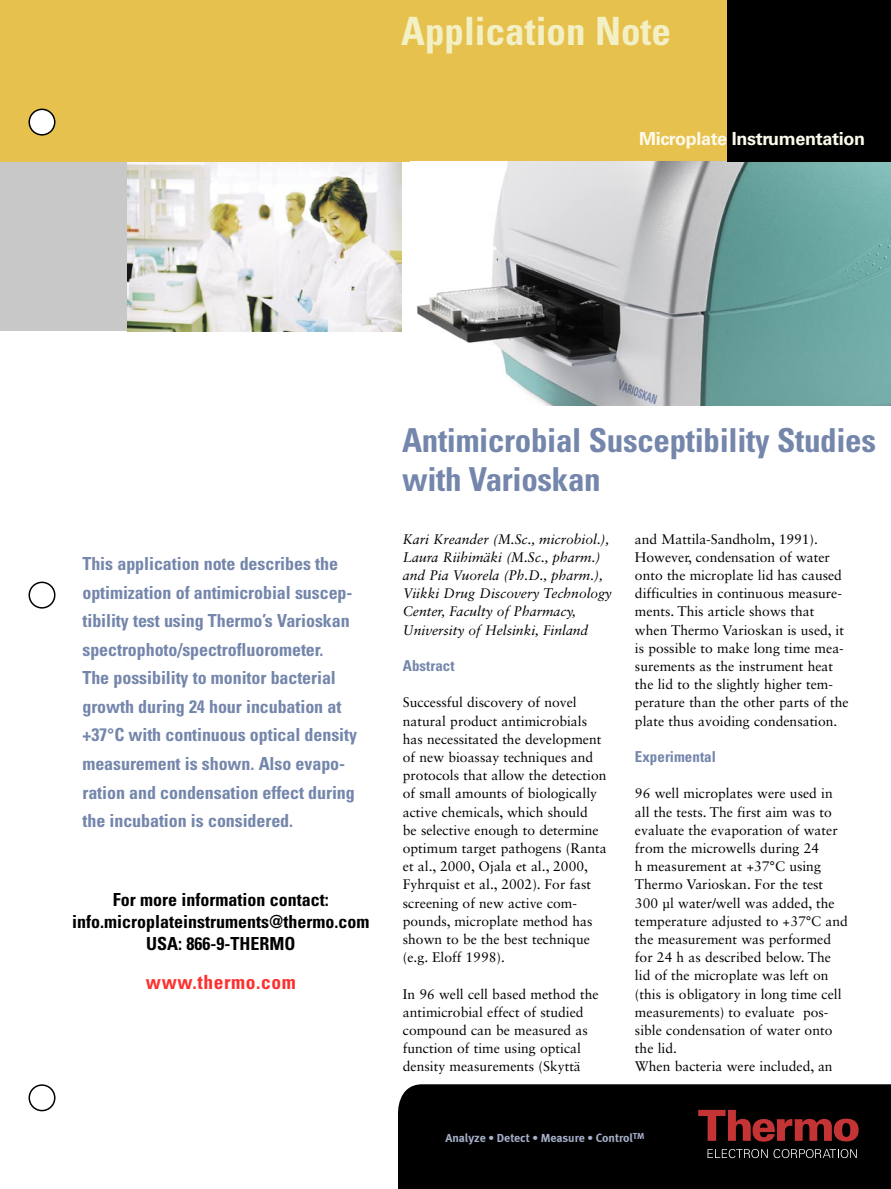
<style>
.page{position:relative;width:891px;height:1189px;background:#fff}
.page>*{position:absolute;margin:0;border:0;box-sizing:border-box;transform-origin:0 0}
.t1{font:700 condensed 39px "Univers LT Std";color:#f3f0c5}
.HEADLINE{font:700 condensed 33px/39px "Univers LT Std";letter-spacing:-.01em;color:#7486ab}
.t2{font:700 condensed 19.5px "Univers LT Std";letter-spacing:.03em;color:#ff2f2e}
.Intro_information{font:700 condensed 18px/28.5px "Univers LT Std";letter-spacing:-.005em;color:#7486ab}
.t3{font:700 condensed 18px "Univers LT Std";color:#000}
.t4{font:700 18px "Univers LT Std";letter-spacing:-.02em;color:#fdfaec}
.SUB_head{font:700 condensed 15px "Univers LT Std";color:#7486ab}
.body_copy{font:13.8px/18.1px "Sabon LT Std";color:#000}
.t5{font:italic 13.8px/18.1px "Sabon LT Std";color:#000}
.t6{font:12px "Meta Bold LF";letter-spacing:-.005em;color:#a6b0ca}
</style>
<div class="page">
<div style="left:0;top:0;width:891px;height:162px;background:#e7c14d"></div>
<div style="left:0;top:162px;width:891px;height:169px;background:#c8c8c8"></div>
<div style="left:29px;top:1083px;width:26px;height:27px;border:2px solid #000;border-radius:50%"></div>
<div style="left:29px;top:581px;width:26px;height:27px;border:2px solid #000;border-radius:50%"></div>
<div style="left:29px;top:109px;width:26px;height:26px;background:#fff;border-radius:50%"></div>
<div style="left:28px;top:109px;width:27px;height:26px;border:2px solid #000;border-radius:50%"></div>
<img style="left:410px;top:162px;width:481px;height:243px">
<div style="left:727px;top:0;width:164px;height:162px;background:#000"></div>
<div style="left:398px;top:1084px;width:493px;height:104px;background:#000"></div>
<svg style="left:698px;top:1109px;width:161px;height:32px;background:#571717"></svg>
<svg style="left:707px;top:1148px;width:150px;height:9px"></svg>
<img style="left:127px;top:162px;width:274px;height:169px">
<p class="t1" style="left:401px;top:7px;width:271px">Application Note</p>
<p class="t4" style="left:639px;top:128px;width:228px">Microplate Instrumentation</p>
<p class="Intro_information" style="left:82px;top:549px;width:276px">This application note describes the optimization of antimicrobial suscep&shy;tibility test using Thermo’s Varioskan spectrophoto/spectrofluorometer.<br>The possibility to monitor bacterial growth during 24 hour incubation at +37°C with continuous optical density measurement is shown. Also evapo&shy;ration and condensation effect during the incubation is considered.</p>
<p class="t3" style="left:113px;top:888px;width:218px">For more information contact:</p>
<p class="t3" style="left:72px;top:910px;width:299px">info.microplateinstruments@thermo.com</p>
<p class="t3" style="left:146px;top:931px;width:151px">USA: 866-9-THERMO</p>
<p class="t2" style="left:146px;top:970px;width:151px">www.thermo.com</p>
<p class="HEADLINE" style="left:402px;top:420px;width:475px">Antimicrobial Susceptibility Studies with Varioskan</p>
<p class="t5" style="left:403px;top:529px;width:211px">Kari Kreander (M.Sc., microbiol.), Laura Riihimäki (M.Sc., pharm.) and Pia Vuorela (Ph.D., pharm.), Viikki Drug Discovery Technology Center, Faculty of Pharmacy, University of Helsinki, Finland</p>
<p class="SUB_head" style="left:403px;top:656px;width:53px">Abstract</p>
<p class="body_copy" style="left:403px;top:693px;width:205px">Successful discovery of novel natural product antimicrobials has necessitated the development of new bioassay techniques and protocols that allow the detection of small amounts of biologically active chemicals, which should<br>be selective enough to determine optimum target pathogens (Ranta et al., 2000, Ojala et al., 2000,<br>Fyhrquist et al., 2002). For fast screening of new active com&shy;pounds, microplate method has shown to be the best technique (e.g. Eloff 1998).</p>
<p class="body_copy" style="left:403px;top:984px;width:197px">In 96 well cell based method the antimicrobial effect of studied compound can be measured as function of time using optical density measurements (Skyttä</p>
<p class="body_copy" style="left:635px;top:529px;width:215px">and Mattila-Sandholm, 1991).<br>However, condensation of water onto the microplate lid has caused difficulties in continuous measure&shy;ments. This article shows that when Thermo Varioskan is used, it is possible to make long time mea&shy;surements as the instrument heat the lid to the slightly higher tem&shy;perature than the other parts of the plate thus avoiding condensation.</p>
<p class="SUB_head" style="left:635px;top:747px;width:82px">Experimental</p>
<p class="body_copy" style="left:635px;top:784px;width:214px">96 well microplates were used in all the tests. The first aim was to evaluate the evaporation of water from the microwells during 24<br>h measurement at +37°C using<br>Thermo Varioskan. For the test<br>300 µl water/well was added, the temperature adjusted to +37°C and the measurement was performed for 24 h as described below. The lid of the microplate was left on (this is obligatory in long time cell measurements) to evaluate pos&shy;sible condensation of water onto the lid.</p>
<p class="body_copy" style="left:635px;top:1057px;width:199px">When bacteria were included, an</p>
<p class="t6" style="left:446px;top:1129px;width:200px">Analyze • Detect • Measure • Control<sup>TM</sup></p>
</div>
